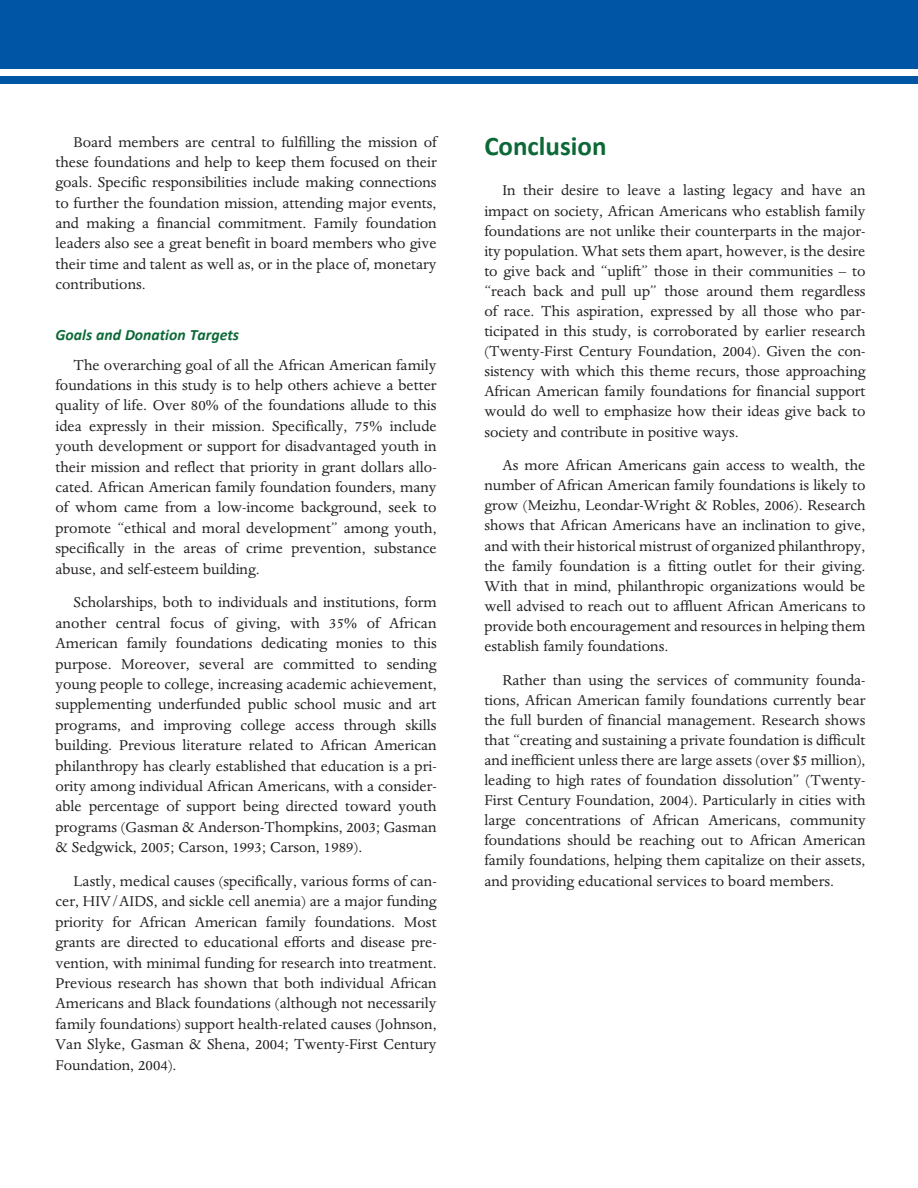
<style>
.page{position:relative;width:918px;height:1188px;background:#fff}
.page>*{position:absolute;margin:0;border:0;box-sizing:border-box;transform-origin:0 0}
.Chapter_Titles{font:700 27px "Calibri";color:#0c6937}
.BODY_TEXT{font:16.5px/20.4px "Dante";color:#231f20;text-align:justify}
.Subhead_A{font:italic 700 15.75px "Calibri";color:#0c6937}
</style>
<div class="page">
<div style="left:0;top:0;width:917px;height:84px;background:#0155a5"></div>
<div style="left:0;top:69px;width:918px;height:6px;background:#fff"></div>
<p class="BODY_TEXT" style="left:56px;top:132px;width:383px;text-indent:18px">Board members are central to fulfilling the mission of these foundations and help to keep them focused on their goals. Specific responsibilities include making connections to further the foundation mission, attending major events, and making a financial commitment. Family foundation leaders also see a great benefit in board members who give their time and talent as well as, or in the place of, monetary contributions.</p>
<p class="Subhead_A" style="left:56px;top:325px;width:185px">Goals and Donation Targets</p>
<p class="BODY_TEXT" style="left:56px;top:355px;width:383px;text-indent:18px">The overarching goal of all the African American family foundations in this study is to help others achieve a better quality of life. Over 80% of the foundations allude to this idea expressly in their mission. Specifically, 75% include youth development or support for disadvantaged youth in their mission and reflect that priority in grant dollars allo&shy;cated. African American family foundation founders, many of whom came from a low-income background, seek to promote “ethical and moral development” among youth, specifically in the areas of crime prevention, substance abuse, and self-esteem building.</p>
<p class="BODY_TEXT" style="left:56px;top:593px;width:383px;text-indent:18px">Scholarships, both to individuals and institutions, form another central focus of giving, with 35% of African American family foundations dedicating monies to this purpose. Moreover, several are committed to sending young people to college, increasing academic achievement, supplementing underfunded public school music and art programs, and improving college access through skills building. Previous literature related to African American philanthropy has clearly established that education is a pri&shy;ority among individual African Americans, with a consider&shy;able percentage of support being directed toward youth programs (Gasman &amp; Anderson-Thompkins, 2003; Gasman &amp; Sedgwick, 2005; Carson, 1993; Carson, 1989).</p>
<p class="BODY_TEXT" style="left:56px;top:871px;width:383px;text-indent:18px">Lastly, medical causes (specifically, various forms of can&shy;cer, HIV/AIDS, and sickle cell anemia) are a major funding priority for African American family foundations. Most grants are directed to educational efforts and disease pre&shy;vention, with minimal funding for research into treatment.<br>Previous research has shown that both individual African Americans and Black foundations (although not necessarily family foundations) support health-related causes (Johnson, Van Slyke, Gasman &amp; Shena, 2004; Twenty-First Century Foundation, 2004).</p>
<p class="Chapter_Titles" style="left:484px;top:130px;width:124px">Conclusion</p>
<p class="BODY_TEXT" style="left:484px;top:181px;width:383px;text-indent:18px">In their desire to leave a lasting legacy and have an impact on society, African Americans who establish family foundations are not unlike their counterparts in the major&shy;ity population. What sets them apart, however, is the desire to give back and “uplift” those in their communities – to “reach back and pull up” those around them regardless of race. This aspiration, expressed by all those who par&shy;ticipated in this study, is corroborated by earlier research (Twenty-First Century Foundation, 2004). Given the con&shy;sistency with which this theme recurs, those approaching African American family foundations for financial support would do well to emphasize how their ideas give back to society and contribute in positive ways.</p>
<p class="BODY_TEXT" style="left:484px;top:456px;width:383px;text-indent:18px">As more African Americans gain access to wealth, the number of African American family foundations is likely to grow (Meizhu, Leondar-Wright &amp; Robles, 2006). Research shows that African Americans have an inclination to give, and with their historical mistrust of organized philanthropy, the family foundation is a fitting outlet for their giving.<br>With that in mind, philanthropic organizations would be well advised to reach out to affluent African Americans to provide both encouragement and resources in helping them establish family foundations.</p>
<p class="BODY_TEXT" style="left:484px;top:670px;width:383px;text-indent:18px">Rather than using the services of community founda&shy;tions, African American family foundations currently bear the full burden of financial management. Research shows that “creating and sustaining a private foundation is difficult and inefficient unless there are large assets (over $5 million), leading to high rates of foundation dissolution” (Twenty-First Century Foundation, 2004). Particularly in cities with large concentrations of African Americans, community foundations should be reaching out to African American family foundations, helping them capitalize on their assets, and providing educational services to board members.</p>
</div>
